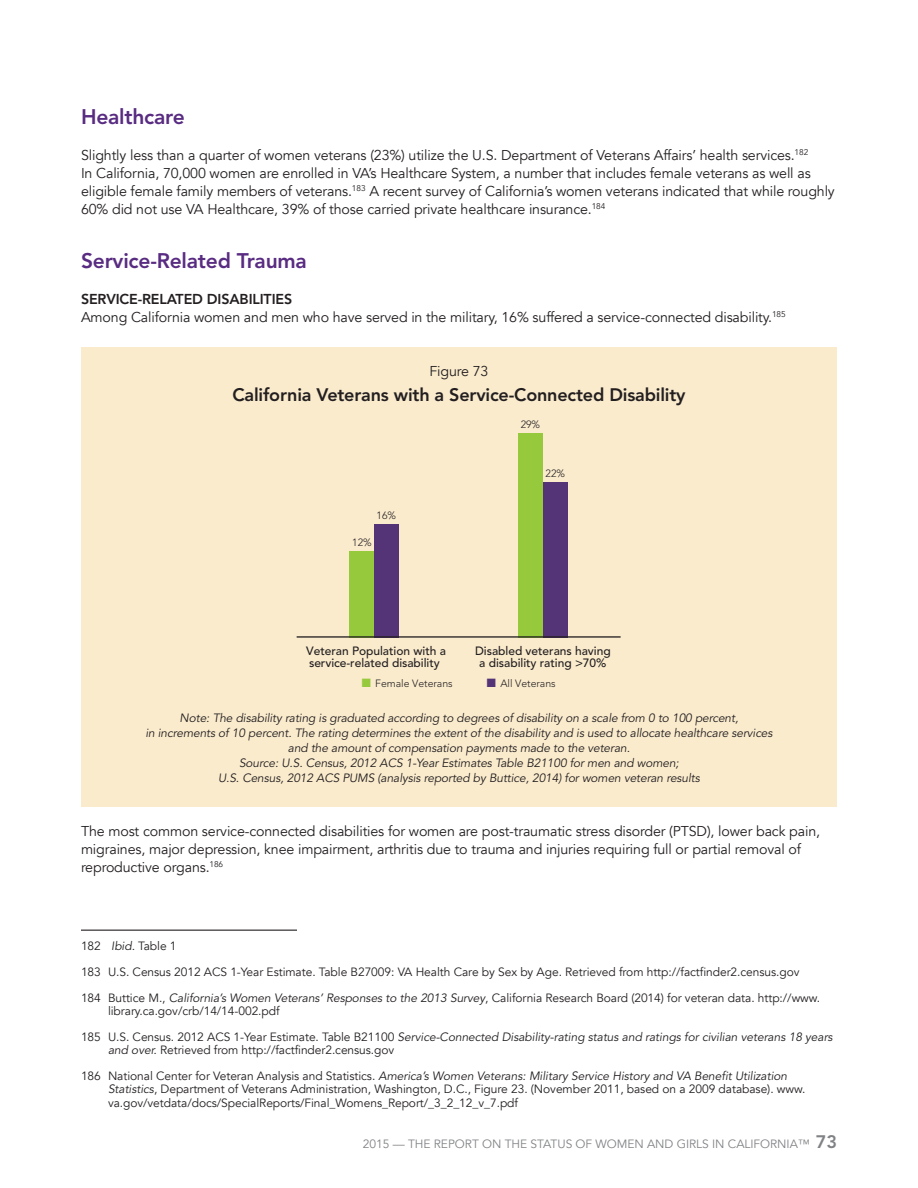
<style>
.page{position:relative;width:918px;height:1188px;background:#fff}
.page>*{position:absolute;margin:0;border:0;box-sizing:border-box;transform-origin:0 0}
.RSWG_heading_2_style{font:800 21px "Avenir";letter-spacing:-.01em;color:#592c82}
.t1{font:800 19.5px "Avenir LT Std";letter-spacing:-.04em;color:#231f20}
.RSWG_chart_2_Heading{font:800 18px "Avenir";letter-spacing:-.01em;color:#231f20}
.RSWG_footnote_style{font:14.25px/18px "Avenir";letter-spacing:-.01em;color:#231f20}
.RSWG_heading_3_style{font:800 14.25px "Avenir";letter-spacing:-.01em;color:#231f20}
.RSWG_chart_1_Figure{font:14.25px "Avenir";letter-spacing:-.01em;color:#231f20}
.t2{font:13.5px "Avenir LT Std";letter-spacing:-.02em;color:#231f20}
.RSWG_footnote_style-2{font:12px/13.5px "Avenir";letter-spacing:-.005em;color:#231f20}
.RSWG_chart_3_Notes_a{font:italic 12px "Avenir";letter-spacing:-.01em;color:#231f20}
.t3{font:500 12px/12px "Avenir LT Std";letter-spacing:-.005em;color:#231f20;text-align:center}
.t4{font:12px "Avenir";letter-spacing:-.005em;color:#808285}
.t5{font:italic 300 10.5px/12.6px "Avenir LT Std";letter-spacing:-.005em;color:#231f20;text-align:center}
.t6{font:300 10.5px "Avenir LT Std";letter-spacing:-.005em;color:#231f20}
.s1{color:#96c93c}
.s2{color:#543377}
.s3{font-style:italic}
.s4{font-weight:800;font-size:18px}
</style>
<div class="page">
<div style="left:81px;top:347px;width:756px;height:460px;background:#faebcd"></div>
<hr style="left:81px;top:930px;width:216px;height:1px;background:#231f20">
<div style="left:543px;top:482px;width:25px;height:156px;background:#543377"></div>
<div style="left:518px;top:433px;width:25px;height:205px;background:#96c93c"></div>
<div style="left:374px;top:524px;width:25px;height:114px;background:#543377"></div>
<div style="left:350px;top:551px;width:24px;height:87px;background:#96c93c"></div>
<hr style="left:297px;top:636px;width:324px;height:2px;background:#231f20">
<p class="RSWG_heading_2_style" style="left:81px;top:104px;width:105px">Healthcare</p>
<p class="RSWG_footnote_style" style="left:81px;top:146px;width:755px">Slightly less than a quarter of women veterans (23%) utilize the U.S. Department of Veterans Affairs’ health services.<sup>182<br></sup>In California, 70,000 women are enrolled in VA’s Healthcare System, a number that includes female veterans as well as eligible female family members of veterans.<sup>183</sup> A recent survey of California’s women veterans indicated that while roughly 60% did not use VA Healthcare, 39% of those carried private healthcare insurance.<sup>184</sup></p>
<p class="RSWG_heading_2_style" style="left:81px;top:248px;width:227px">Service-Related Trauma</p>
<p class="RSWG_heading_3_style" style="left:81px;top:291px;width:213px">SERVICE-RELATED DISABILITIES</p>
<p class="RSWG_footnote_style" style="left:81px;top:308px;width:706px">Among California women and men who have served in the military, 16% suffered a service-connected disability.<sup>185</sup></p>
<p class="t2" style="left:431px;top:355px;width:57px">Figure 87</p>
<p class="RSWG_chart_1_Figure" style="left:429px;top:363px;width:61px">Figure 73</p>
<p class="RSWG_chart_2_Heading" style="left:232px;top:384px;width:455px">California Veterans with a Service-Connected Disability</p>
<p class="t1" style="left:229px;top:376px;width:461px">California Veterans with a Service-Connected Disability</p>
<p class="t6" style="left:521px;top:418px;width:21px">29%</p>
<p class="t6" style="left:377px;top:509px;width:21px">16%</p>
<p class="t6" style="left:352px;top:536px;width:21px">12%</p>
<p class="t6" style="left:546px;top:467px;width:21px">22%</p>
<p class="t3" style="left:306px;top:645px;width:141px;text-align:left">Veteran Population with a service-related disability</p>
<p class="t3" style="left:475px;top:645px;width:137px">Disabled veterans having a disability rating &gt;70%</p>
<p class="t6" style="left:362px;top:677px;width:92px"><span class="s1">■</span> Female Veterans</p>
<p class="t6" style="left:487px;top:677px;width:70px"><span class="s2">■</span> All Veterans</p>
<p class="RSWG_chart_3_Notes_a" style="left:180px;top:711px;width:560px">Note: The disability rating is graduated according to degrees of disability on a scale from 0 to 100 percent,</p>
<p class="RSWG_chart_3_Notes_a" style="left:145px;top:726px;width:629px">in increments of 10 percent. The rating determines the extent of the disability and is used to allocate healthcare services</p>
<p class="RSWG_chart_3_Notes_a" style="left:288px;top:741px;width:344px">and the amount of compensation payments made to the veteran.</p>
<p class="RSWG_chart_3_Notes_a" style="left:239px;top:756px;width:441px">Source: U.S. Census, 2012 ACS 1-Year Estimates Table B21100 for men and women;</p>
<p class="RSWG_chart_3_Notes_a" style="left:218px;top:771px;width:483px">U.S. Census, 2012 ACS PUMS (analysis reported by Buttice, 2014) for women veteran results</p>
<p class="RSWG_footnote_style" style="left:81px;top:822px;width:741px">The most common service-connected disabilities for women are post-traumatic stress disorder (PTSD), lower back pain, migraines, major depression, knee impairment, arthritis due to trauma and injuries requiring full or partial removal of reproductive organs.<sup>186</sup></p>
<p class="t5" style="left:246px;top:730px;width:426px">The rating determines the extent of the disability and is used to allocate health care services and the amount of compensation payments made to the veteran.<br>Source: US Census 2012 ACS 1-Year Estimates Table B21100 for men and women;<br>US Census 2012 ACS PUMS (analysis reported by Buttice, 2014) for women veteran results</p>
<p class="RSWG_footnote_style-2" style="left:81px;top:940px;width:97px">182 <span class="s3">Ibid.</span> Table 1</p>
<p class="RSWG_footnote_style-2" style="left:81px;top:965px;width:720px">183 U.S. Census 2012 ACS 1-Year Estimate. Table B27009: VA Health Care by Sex by Age. Retrieved from http://factfinder2.census.gov</p>
<p class="RSWG_footnote_style-2" style="left:108px;top:991px;width:714px;text-indent:-27px">184 Buttice M., <span class="s3">California’s Women Veterans’ Responses to the 2013 Survey</span>, California Research Board (2014) for veteran data. http://www. library.ca.gov/crb/14/14-002.pdf</p>
<p class="RSWG_footnote_style-2" style="left:108px;top:1030px;width:726px;text-indent:-27px">185 U.S. Census. 2012 ACS 1-Year Estimate. Table B21100 <span class="s3">Service-Connected Disability-rating status and ratings for civilian veterans 18 years and over.</span> Retrieved from http://factfinder2.census.gov</p>
<p class="RSWG_footnote_style-2" style="left:108px;top:1069px;width:699px;text-indent:-27px">186 National Center for Veteran Analysis and Statistics. <span class="s3">America’s Women Veterans: Military Service History and VA Benefit Utilization<br>Statistics</span>, Department of Veterans Administration, Washington, D.C., Figure 23. (November 2011, based on a 2009 database). www. va.gov/vetdata/docs/SpecialReports/Final_Womens_Report/_3_2_12_v_7.pdf</p>
<p class="t4" style="left:363px;top:1136px;width:476px">2015 — THE REPORT ON THE STATUS OF WOMEN AND GIRLS IN CALIFORNIA™ <span class="s4">73</span></p>
</div>
